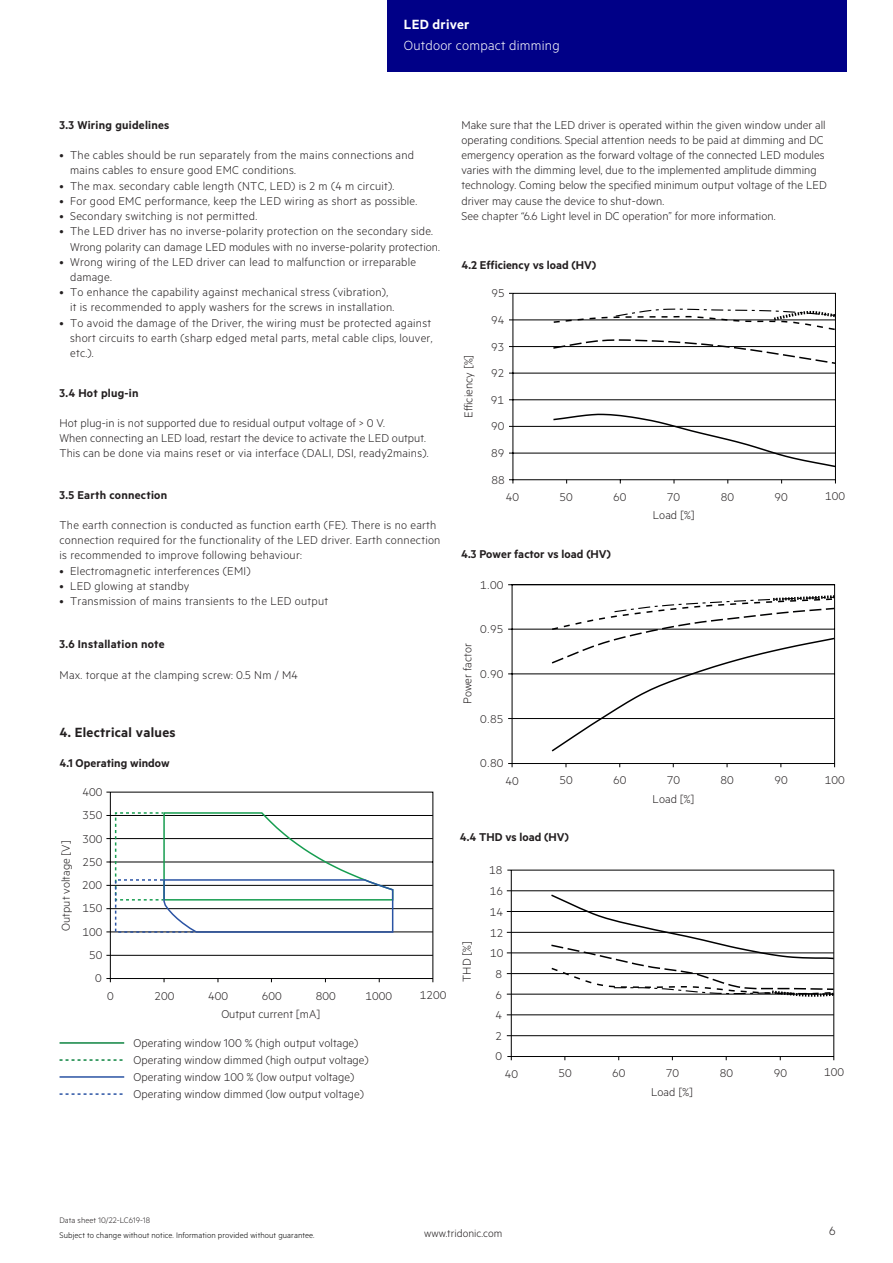
<style>
.page{position:relative;width:893px;height:1263px;background:#fff}
.page>*{position:absolute;margin:0;border:0;box-sizing:border-box;transform-origin:0 0}
.t1{font:15px "Tridonic Metric Print Light";letter-spacing:.015em;color:#fff}
.t2{font:15px "Tridonic Metric Print Semi";letter-spacing:.02em;color:#231f20}
.t3{font:15px "Tridonic Metric Print Semi";letter-spacing:.015em;color:#fff}
.t4{font:13.5px "Tridonic Metric Print Light";color:#231f20}
.t5{font:12.75px/15.1px "Tridonic Metric Print Light";letter-spacing:.01em;color:#231f20}
.t6{font:12.75px "Tridonic Metric Print Semi";letter-spacing:.01em;color:#231f20}
.t7{font:12px "Tridonic Metric Print Light";letter-spacing:.005em;color:#231f20}
.t8{font:9px "Tridonic Metric Print Light";letter-spacing:.01em;color:#000}
.t9{font:9px "Tridonic Metric Print Light";letter-spacing:.005em;color:#231f20}
</style>
<div class="page">
<div style="left:387px;top:0;width:459px;height:72px;background:#000087"></div>
<svg style="left:106px;top:791px;width:328px;height:192px"></svg>
<hr style="left:106px;top:955px;width:327px;height:1px;background:#000001">
<hr style="left:106px;top:931px;width:327px;height:1px;background:#000001">
<hr style="left:106px;top:908px;width:327px;height:1px;background:#000001">
<hr style="left:106px;top:885px;width:327px;height:1px;background:#000001">
<hr style="left:106px;top:838px;width:327px;height:1px;background:#000001">
<hr style="left:106px;top:815px;width:327px;height:1px;background:#000001">
<svg style="left:114px;top:811px;width:280px;height:122px"></svg>
<hr style="left:60px;top:1076px;width:64px;height:2px;background:#2a53a4">
<svg style="left:60px;top:1093px;width:63px;height:2px"></svg>
<hr style="left:60px;top:1042px;width:64px;height:2px;background:#0e8441">
<svg style="left:60px;top:1059px;width:63px;height:2px"></svg>
<svg style="left:509px;top:293px;width:327px;height:191px"></svg>
<hr style="left:509px;top:426px;width:326px;height:1px;background:#000001">
<hr style="left:509px;top:346px;width:326px;height:1px;background:#000001">
<hr style="left:509px;top:319px;width:326px;height:1px;background:#000001">
<svg style="left:552px;top:413px;width:284px;height:55px"></svg>
<svg style="left:552px;top:339px;width:284px;height:26px"></svg>
<svg style="left:552px;top:308px;width:284px;height:23px"></svg>
<svg style="left:508px;top:584px;width:327px;height:184px"></svg>
<hr style="left:508px;top:718px;width:327px;height:1px;background:#000001">
<svg style="left:550px;top:594px;width:286px;height:159px"></svg>
<svg style="left:507px;top:869px;width:327px;height:192px"></svg>
<hr style="left:507px;top:1035px;width:327px;height:1px;background:#000001">
<hr style="left:507px;top:1014px;width:327px;height:1px;background:#000001">
<hr style="left:507px;top:994px;width:327px;height:1px;background:#000001">
<hr style="left:507px;top:973px;width:327px;height:1px;background:#000001">
<hr style="left:507px;top:952px;width:327px;height:1px;background:#000001">
<hr style="left:507px;top:932px;width:327px;height:1px;background:#000001">
<hr style="left:507px;top:911px;width:327px;height:1px;background:#000001">
<hr style="left:507px;top:890px;width:327px;height:1px;background:#000001">
<svg style="left:549px;top:893px;width:286px;height:105px"></svg>
<p class="t3" style="left:404px;top:15px;width:67px">LED driver</p>
<p class="t1" style="left:404px;top:37px;width:157px">Outdoor compact dimming</p>
<p class="t6" style="left:60px;top:117px;width:111px">3.3 Wiring guidelines</p>
<p class="t5" style="left:70px;top:147px;width:345px;text-indent:-11px">• The cables should be run separately from the mains connections and mains cables to ensure good EMC conditions.</p>
<p class="t5" style="left:60px;top:178px;width:336px">• The max. secondary cable length (NTC, LED) is 2 m (4 m circuit).</p>
<p class="t5" style="left:60px;top:193px;width:359px">• For good EMC performance, keep the LED wiring as short as possible.</p>
<p class="t5" style="left:60px;top:208px;width:199px">• Secondary switching is not permitted.</p>
<p class="t5" style="left:70px;top:223px;width:371px;text-indent:-11px">• The LED driver has no inverse-polarity protection on the secondary side.<br>Wrong polarity can damage LED modules with no inverse-polarity protection.</p>
<p class="t5" style="left:70px;top:254px;width:347px;text-indent:-11px">• Wrong wiring of the LED driver can lead to malfunction or irreparable damage.</p>
<p class="t5" style="left:70px;top:284px;width:326px;text-indent:-11px">• To enhance the capability against mechanical stress (vibration), it is recommended to apply washers for the screws in installation.</p>
<p class="t5" style="left:70px;top:315px;width:364px;text-align:justify;text-indent:-11px">• To avoid the damage of the Driver, the wiring must be protected against short circuits to earth (sharp edged metal parts, metal cable clips, louver, etc.).</p>
<p class="t6" style="left:60px;top:385px;width:81px">3.4 Hot plug-in</p>
<p class="t5" style="left:60px;top:415px;width:371px">Hot plug-in is not supported due to residual output voltage of &gt; 0 V.<br>When connecting an LED load, restart the device to activate the LED output.<br>This can be done via mains reset or via interface (DALI, DSI, ready2mains).</p>
<p class="t6" style="left:60px;top:487px;width:109px">3.5 Earth connection</p>
<p class="t5" style="left:60px;top:517px;width:382px">The earth connection is conducted as function earth (FE). There is no earth connection required for the functionality of the LED driver. Earth connection is recommended to improve following behaviour:</p>
<p class="t5" style="left:60px;top:562px;width:193px">• Electromagnetic interferences (EMI)</p>
<p class="t5" style="left:60px;top:578px;width:131px">• LED glowing at standby</p>
<p class="t5" style="left:60px;top:593px;width:270px">• Transmission of mains transients to the LED output</p>
<p class="t6" style="left:60px;top:637px;width:107px">3.6 Installation note</p>
<p class="t5" style="left:60px;top:667px;width:240px">Max. torque at the clamping screw: 0.5 Nm / M4</p>
<p class="t2" style="left:60px;top:724px;width:118px">4. Electrical values</p>
<p class="t6" style="left:60px;top:755px;width:112px">4.1 Operating window</p>
<p class="t5" style="left:82px;top:784px;width:21px">400</p>
<p class="t5" style="left:58px;top:931px;width:92px;rotate:-90deg">Output voltage [V]</p>
<p class="t5" style="left:82px;top:807px;width:21px">350</p>
<p class="t5" style="left:82px;top:830px;width:21px">300</p>
<p class="t5" style="left:82px;top:854px;width:21px">250</p>
<p class="t5" style="left:82px;top:877px;width:21px">200</p>
<p class="t5" style="left:83px;top:900px;width:21px">150</p>
<p class="t5" style="left:83px;top:924px;width:21px">100</p>
<p class="t5" style="left:89px;top:947px;width:15px">50</p>
<p class="t5" style="left:95px;top:970px;width:8px">0</p>
<p class="t5" style="left:107px;top:988px;width:8px">0</p>
<p class="t5" style="left:154px;top:987px;width:21px">200</p>
<p class="t5" style="left:208px;top:987px;width:21px">400</p>
<p class="t5" style="left:262px;top:987px;width:21px">600</p>
<p class="t5" style="left:316px;top:987px;width:21px">800</p>
<p class="t5" style="left:365px;top:987px;width:28px">1000</p>
<p class="t5" style="left:420px;top:986px;width:28px">1200</p>
<p class="t5" style="left:221px;top:1006px;width:101px">Output current [mA]</p>
<p class="t5" style="left:134px;top:1034px;width:237px;line-height:17.1px">Operating window 100 % (high output voltage)<br>Operating window dimmed (high output voltage)<br>Operating window 100 % (low output voltage)<br>Operating window dimmed (low output voltage)</p>
<p class="t5" style="left:461px;top:117px;width:367px">Make sure that the LED driver is operated within the given window under all operating conditions. Special attention needs to be paid at dimming and DC emergency operation as the forward voltage of the connected LED modules varies with the dimming level, due to the implemented amplitude dimming technology. Coming below the specified minimum output voltage of the LED driver may cause the device to shut-down.<br>See chapter “6.6 Light level in DC operation” for more information.</p>
<p class="t6" style="left:461px;top:257px;width:136px">4.2 Efficiency vs load (HV)</p>
<p class="t5" style="left:491px;top:280px;width:15px;line-height:26.7px">95<br>94</p>
<p class="t5" style="left:460px;top:418px;width:65px;rotate:-90deg">E iciency [%]</p>
<p class="t5" style="left:491px;top:338px;width:15px">93</p>
<p class="t5" style="left:491px;top:365px;width:15px">92</p>
<p class="t5" style="left:491px;top:392px;width:15px">91</p>
<p class="t5" style="left:491px;top:418px;width:15px">90</p>
<p class="t5" style="left:491px;top:445px;width:15px">89</p>
<p class="t5" style="left:491px;top:471px;width:15px">88</p>
<p class="t5" style="left:506px;top:489px;width:15px">40</p>
<p class="t5" style="left:559px;top:489px;width:15px">50</p>
<p class="t5" style="left:613px;top:489px;width:15px">60</p>
<p class="t5" style="left:667px;top:489px;width:15px">70</p>
<p class="t5" style="left:721px;top:489px;width:15px">80</p>
<p class="t5" style="left:774px;top:489px;width:15px">90</p>
<p class="t5" style="left:825px;top:488px;width:21px">100</p>
<p class="t5" style="left:653px;top:507px;width:43px">Load [%]</p>
<p class="t6" style="left:461px;top:547px;width:151px">4.3 Power factor vs load (HV)</p>
<p class="t5" style="left:480px;top:577px;width:25px">1.00</p>
<p class="t5" style="left:460px;top:704px;width:62px;rotate:-90deg">Power factor</p>
<p class="t5" style="left:480px;top:621px;width:25px">0.95</p>
<p class="t5" style="left:480px;top:666px;width:25px">0.90</p>
<p class="t5" style="left:480px;top:710px;width:25px">0.85</p>
<p class="t5" style="left:480px;top:755px;width:25px">0.80</p>
<p class="t5" style="left:506px;top:773px;width:15px">40</p>
<p class="t5" style="left:559px;top:772px;width:15px">50</p>
<p class="t5" style="left:613px;top:772px;width:15px">60</p>
<p class="t5" style="left:667px;top:772px;width:15px">70</p>
<p class="t5" style="left:720px;top:772px;width:15px">80</p>
<p class="t5" style="left:774px;top:772px;width:15px">90</p>
<p class="t5" style="left:825px;top:771px;width:21px">100</p>
<p class="t5" style="left:653px;top:791px;width:43px">Load [%]</p>
<p class="t6" style="left:460px;top:830px;width:110px">4.4 THD vs load (HV)</p>
<p class="t5" style="left:489px;top:862px;width:15px">18</p>
<p class="t5" style="left:490px;top:883px;width:15px">16</p>
<p class="t5" style="left:490px;top:904px;width:15px">14</p>
<p class="t5" style="left:459px;top:982px;width:42px;rotate:-90deg">THD [%]</p>
<p class="t5" style="left:490px;top:925px;width:15px">12</p>
<p class="t5" style="left:490px;top:945px;width:15px">10</p>
<p class="t5" style="left:496px;top:966px;width:8px">8</p>
<p class="t5" style="left:496px;top:986px;width:8px">6</p>
<p class="t5" style="left:496px;top:1007px;width:8px">4</p>
<p class="t5" style="left:496px;top:1028px;width:8px">2</p>
<p class="t5" style="left:496px;top:1048px;width:8px">0</p>
<p class="t5" style="left:505px;top:1066px;width:15px">40</p>
<p class="t5" style="left:558px;top:1065px;width:15px">50</p>
<p class="t5" style="left:612px;top:1065px;width:15px">60</p>
<p class="t5" style="left:666px;top:1065px;width:15px">70</p>
<p class="t5" style="left:720px;top:1065px;width:15px">80</p>
<p class="t5" style="left:774px;top:1065px;width:15px">90</p>
<p class="t5" style="left:824px;top:1064px;width:21px">100</p>
<p class="t5" style="left:651px;top:1084px;width:43px">Load [%]</p>
<p class="t9" style="left:60px;top:1215px;width:92px">Data sheet 10/22-LC619-18</p>
<p class="t8" style="left:60px;top:1229px;width:257px">Subject to change without notice. Information provided without guarantee.</p>
<p class="t7" style="left:424px;top:1227px;width:80px">www.tridonic.com</p>
<p class="t4" style="left:829px;top:1223px;width:8px">6</p>
</div>
